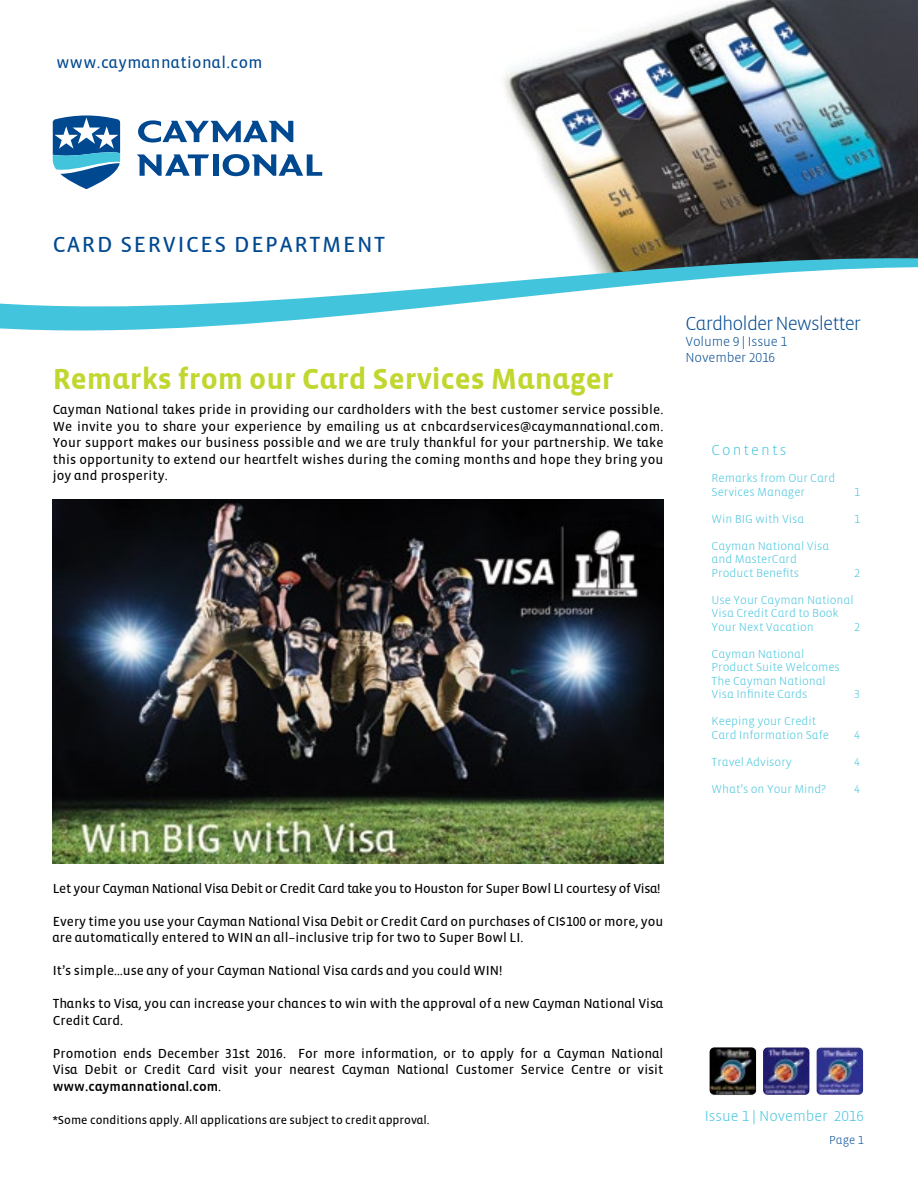
<style>
.page{position:relative;width:918px;height:1188px;background:#fff}
.page>*{position:absolute;margin:0;border:0;box-sizing:border-box;transform-origin:0 0}
.t1{font:700 30px "Vista Sans";color:#c1d72f}
.t2{font:22.5px "Vista Sans";letter-spacing:.075em;color:#004990}
.t3{font:300 19.5px "Vista Sans";letter-spacing:-.05em;color:#004990}
.t4{font:16.5px "Vista Sans";letter-spacing:.025em;color:#004990}
.t5{font:300 15px "Vista Sans";color:#42c4dd}
.t6{font:300 15px "Vista Sans";letter-spacing:.14em;color:#42c4dd}
.t7{font:13.5px/16.5px "Vista Sans";color:#000;text-align:justify}
.t8{font:13.5px "Vista Sans";letter-spacing:-.02em;color:#000}
.t9{font:300 13.5px "Vista Sans";letter-spacing:-.01em;color:#004990}
.t10{font:300 12px/13.5px "Vista Sans";color:#42c4dd}
.t11{font:12px "Vista Sans";color:#000}
.t12{font:300 12px "Vista Sans";color:#004990}
.s1{font-weight:500}
</style>
<div class="page">
<img style="left:504px;top:0;width:414px;height:253px">
<svg style="left:137px;top:154px;width:72px;height:22px"></svg>
<div style="left:213px;top:154px;width:5px;height:22px;background:#004990"></div>
<svg style="left:223px;top:154px;width:99px;height:22px"></svg>
<svg style="left:138px;top:120px;width:155px;height:23px"></svg>
<svg style="left:53px;top:116px;width:67px;height:73px"></svg>
<svg style="left:0;top:253px;width:918px;height:78px"></svg>
<img style="left:710px;top:1048px;width:45px;height:46px">
<div style="left:708px;top:1046px;width:49px;height:50px;border:1px solid #fff;border-radius:5px"></div>
<img style="left:764px;top:1048px;width:45px;height:46px">
<div style="left:762px;top:1046px;width:49px;height:50px;border:1px solid #fff;border-radius:5px"></div>
<img style="left:817px;top:1048px;width:45px;height:46px">
<div style="left:815px;top:1046px;width:49px;height:50px;border:1px solid #fff;border-radius:5px"></div>
<img style="left:53px;top:499px;width:610px;height:365px">
<p class="t4" style="left:57px;top:54px;width:208px">www.caymannational.com</p>
<p class="t2" style="left:53px;top:232px;width:334px">CARD SERVICES DEPARTMENT</p>
<p class="t1" style="left:53px;top:364px;width:563px">Remarks from our Card Services Manager</p>
<p class="t7" style="left:53px;top:402px;width:612px">Cayman National takes pride in providing our cardholders with the best customer service possible.<br>We invite you to share your experience by emailing us at cnbcardservices@caymannational.com.<br>Your support makes our business possible and we are truly thankful for your partnership. We take this opportunity to extend our heartfelt wishes during the coming months and hope they bring you joy and prosperity.</p>
<p class="t3" style="left:686px;top:313px;width:177px">Cardholder Newsletter</p>
<p class="t9" style="left:686px;top:335px;width:103px">Volume 9 | Issue 1</p>
<p class="t9" style="left:686px;top:351px;width:91px">November 2016</p>
<p class="t6" style="left:712px;top:442px;width:76px">Contents</p>
<p class="t10" style="left:712px;top:472px;width:125px">Remarks from Our Card<br>Services Manager</p>
<p class="t10" style="left:854px;top:485px;width:7px">1</p>
<p class="t10" style="left:712px;top:512px;width:94px">Win BIG with Visa</p>
<p class="t10" style="left:854px;top:512px;width:7px">1</p>
<p class="t10" style="left:712px;top:539px;width:119px">Cayman National Visa and MasterCard<br>Product Benefits</p>
<p class="t10" style="left:854px;top:566px;width:7px">2</p>
<p class="t10" style="left:712px;top:593px;width:144px">Use Your Cayman National<br>Visa Credit Card to Book<br>Your Next Vacation</p>
<p class="t10" style="left:854px;top:620px;width:7px">2</p>
<p class="t10" style="left:712px;top:647px;width:130px">Cayman National<br>Product Suite Welcomes<br>The Cayman National<br>Visa Infinite Cards</p>
<p class="t10" style="left:712px;top:715px;width:119px">Keeping your Credit<br>Card Information Safe</p>
<p class="t10" style="left:854px;top:688px;width:7px">3</p>
<p class="t10" style="left:854px;top:728px;width:7px">4</p>
<p class="t10" style="left:712px;top:755px;width:82px">Travel Advisory</p>
<p class="t10" style="left:854px;top:755px;width:7px">4</p>
<p class="t10" style="left:712px;top:782px;width:116px">What’s on Your Mind?</p>
<p class="t10" style="left:854px;top:782px;width:7px">4</p>
<p class="t8" style="left:53px;top:881px;width:609px">Let your Cayman National Visa Debit or Credit Card take you to Houston for Super Bowl LI courtesy of Visa!</p>
<p class="t7" style="left:53px;top:913px;width:612px">Every time you use your Cayman National Visa Debit or Credit Card on purchases of CI$100 or more, you are automatically entered to WIN an all–inclusive trip for two to Super Bowl LI.</p>
<p class="t7" style="left:53px;top:963px;width:451px">It’s simple…use any of your Cayman National Visa cards and you could WIN!</p>
<p class="t7" style="left:53px;top:996px;width:612px">Thanks to Visa, you can increase your chances to win with the approval of a new Cayman National Visa<br>Credit Card.</p>
<p class="t7" style="left:53px;top:1045px;width:612px">Promotion ends December 31st 2016. For more information, or to apply for a Cayman National Visa Debit or Credit Card visit your nearest Cayman National Customer Service Centre or visit <span class="s1">www.caymannational.com</span>.</p>
<p class="t11" style="left:53px;top:1113px;width:378px">*Some conditions apply. All applications are subject to credit approval.</p>
<p class="t5" style="left:705px;top:1109px;width:161px">Issue 1 | November 2016</p>
<p class="t12" style="left:829px;top:1134px;width:36px">Page 1</p>
</div>
